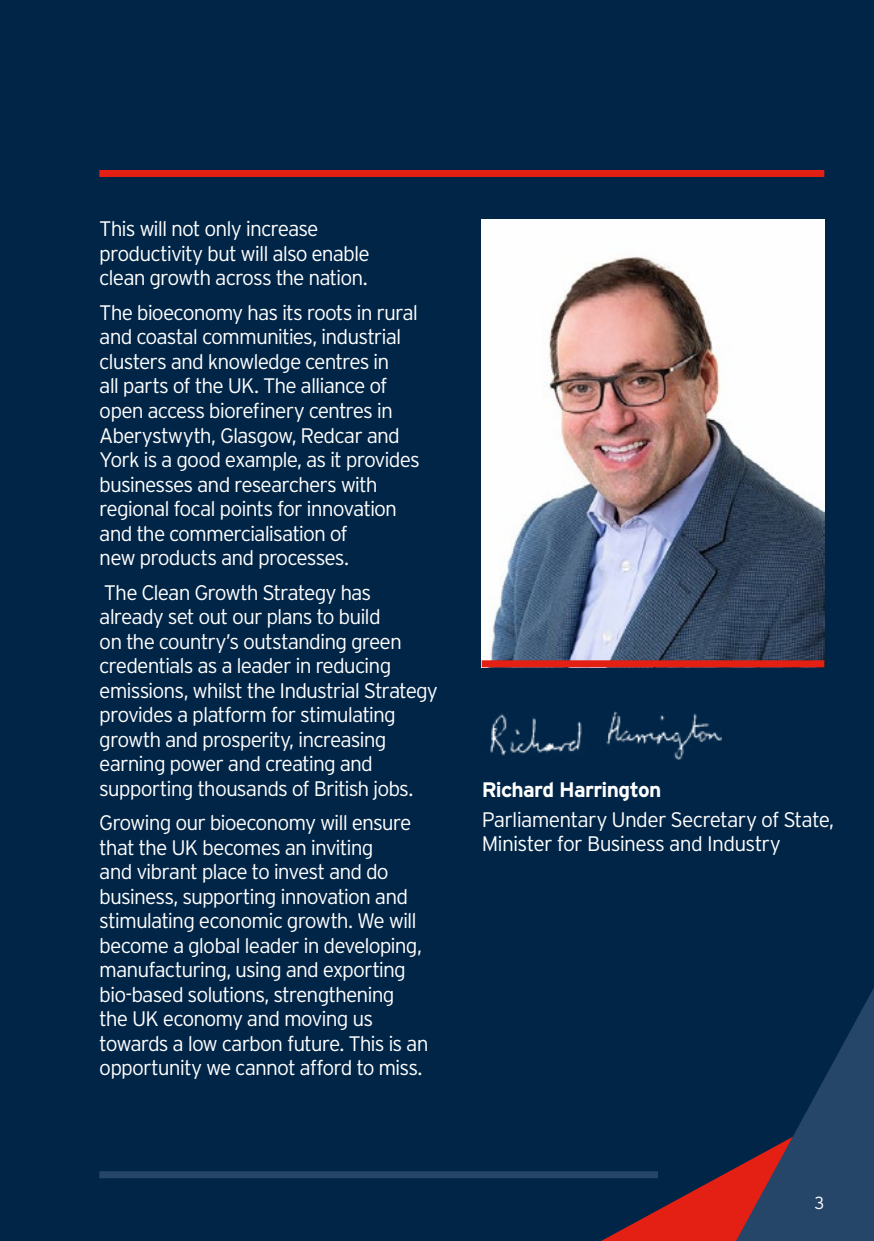
<style>
.page{position:relative;width:874px;height:1241px;background:#fff}
.page>*{position:absolute;margin:0;border:0;box-sizing:border-box;transform-origin:0 0}
.t1{font:300 21px/24.5px "Interstate";letter-spacing:-.045em;color:#fff}
.t2{font:700 21px "Interstate";letter-spacing:-.035em;color:#fff}
.t3{font:300 17.5px "Interstate";color:#fff}
</style>
<div class="page">
<div style="left:0;top:0;width:873px;height:1240px;background:#002547"></div>
<img style="left:481px;top:219px;width:342px;height:441px">
<img style="left:490px;top:711px;width:232px;height:49px">
<div style="left:99px;top:170px;width:724px;height:7px;background:#e41f13"></div>
<div style="left:481px;top:660px;width:342px;height:7px;background:#e41f13"></div>
<div style="left:99px;top:1170px;width:558px;height:7px;background:#254569"></div>
<svg style="left:601px;top:990px;width:272px;height:250px"></svg>
<p class="t1" style="left:99px;top:216px;width:272px">This will not only increase productivity but will also enable clean growth across the nation.</p>
<p class="t1" style="left:99px;top:300px;width:322px">The bioeconomy has its roots in rural and coastal communities, industrial clusters and knowledge centres in<br>all parts of the UK. The alliance of open access biorefinery centres in Aberystwyth, Glasgow, Redcar and York is a good example, as it provides businesses and researchers with regional focal points for innovation and the commercialisation of<br>new products and processes.</p>
<p class="t1" style="left:99px;top:579px;width:340px">The Clean Growth Strategy has<br>already set out our plans to build<br>on the country’s outstanding green credentials as a leader in reducing emissions, whilst the Industrial Strategy provides a platform for stimulating growth and prosperity, increasing earning power and creating and supporting thousands of British jobs.</p>
<p class="t1" style="left:99px;top:810px;width:330px">Growing our bioeconomy will ensure that the UK becomes an inviting<br>and vibrant place to invest and do business, supporting innovation and stimulating economic growth. We will become a global leader in developing, manufacturing, using and exporting bio-based solutions, strengthening the UK economy and moving us towards a low carbon future. This is an opportunity we cannot afford to miss.</p>
<p class="t2" style="left:481px;top:778px;width:181px">Richard Harrington</p>
<p class="t1" style="left:481px;top:807px;width:354px">Parliamentary Under Secretary of State,<br>Minister for Business and Industry</p>
<p class="t3" style="left:814px;top:1192px;width:11px">3</p>
</div>
